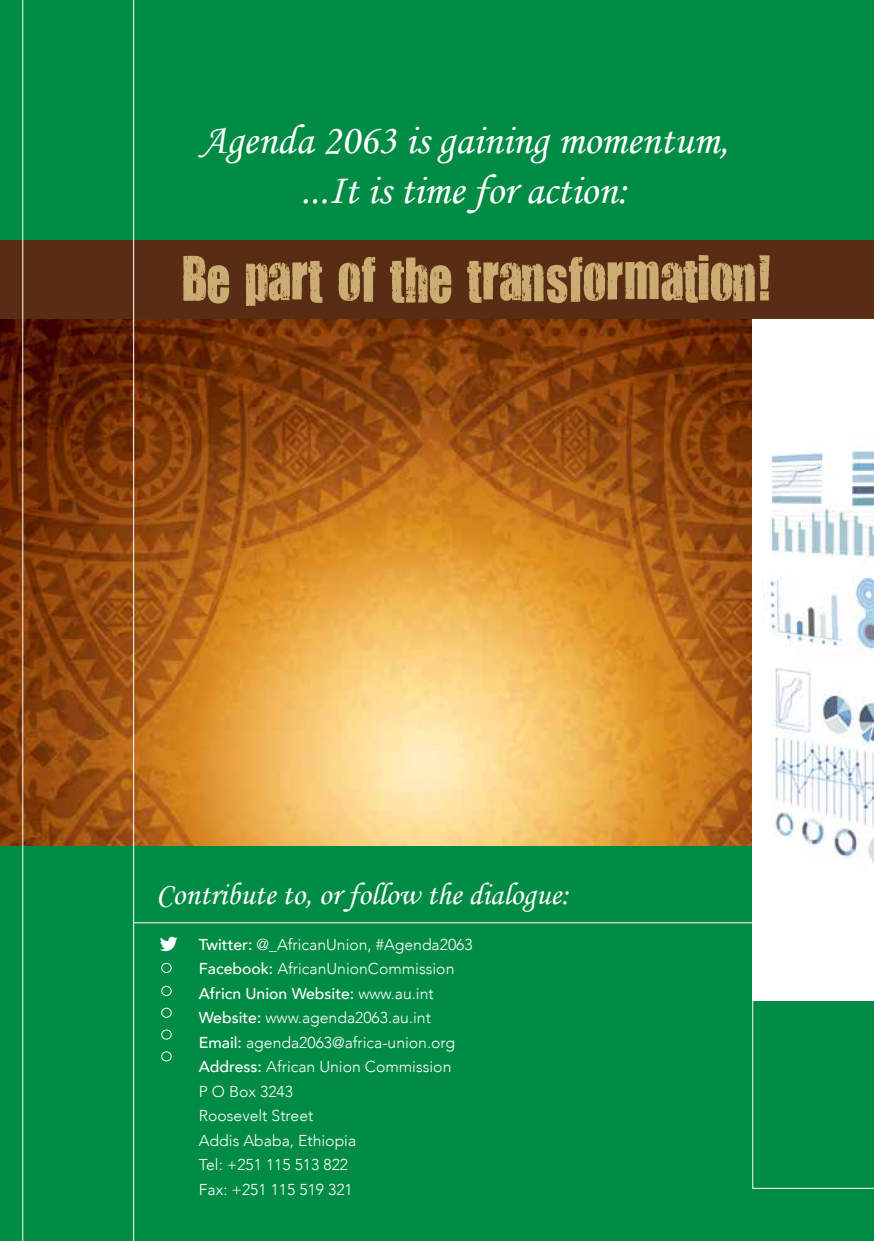
<style>
.page{position:relative;width:874px;height:1241px;background:#fff}
.page>*{position:absolute;margin:0;border:0;box-sizing:border-box;transform-origin:0 0}
.t1{font:52.5px "You Are Loved";color:#cbac72}
.t2{font:42px/50.4px "Monotype Corsiva";color:#fff;text-align:center}
.t3{font:31.5px "Monotype Corsiva";color:#fff}
.t4{font:300 15.75px/24.5px "Avenir";color:#fff}
.s1{font-weight:500}
</style>
<div class="page">
<img style="left:0;top:318px;width:752px;height:528px">
<div style="left:0;top:0;width:873px;height:318px;background:#008c44"></div>
<div style="left:0;top:846px;width:873px;height:394px;background:#008c44"></div>
<svg style="left:751px;top:837px;width:122px;height:351px"></svg>
<hr style="left:134px;top:922px;width:618px;height:1px;background:#fff">
<svg style="left:160px;top:936px;width:17px;height:14px"></svg>
<div style="left:161px;top:962px;width:10px;height:10px;border:1px solid #fff;border-radius:50%"></div>
<div style="left:161px;top:985px;width:10px;height:10px;border:1px solid #fff;border-radius:50%"></div>
<div style="left:161px;top:1007px;width:10px;height:10px;border:1px solid #fff;border-radius:50%"></div>
<div style="left:161px;top:1029px;width:10px;height:10px;border:1px solid #fff;border-radius:50%"></div>
<div style="left:161px;top:1051px;width:10px;height:10px;border:1px solid #fff;border-radius:50%"></div>
<img style="left:752px;top:318px;width:121px;height:682px">
<div style="left:0;top:240px;width:873px;height:78px;background:#592d13"></div>
<svg style="left:22px;top:0;width:112px;height:1240px"></svg>
<h2 class="t2" style="left:200px;top:115px;width:529px">Agenda 2063 is gaining momentum, ...It is time for action:</h2>
<h1 class="t1" style="left:181px;top:243px;width:591px">Be part of the transformation!</h1>
<h3 class="t3" style="left:156px;top:875px;width:414px">Contribute to, or follow the dialogue:</h3>
<p class="t4" style="left:199px;top:931px;width:275px"><span class="s1">Twitter:</span> @_AfricanUnion, #Agenda2063<br><span class="s1">Facebook:</span> AfricanUnionCommission<br><span class="s1">Africn Union Website:</span> www.au.int<br><span class="s1">Website:</span> www.agenda2063.au.int<br><span class="s1">Email:</span> agenda2063@africa-union.org<br><span class="s1">Address:</span> African Union Commission<br>P O Box 3243<br>Roosevelt Street<br>Addis Ababa, Ethiopia<br>Tel: +251 115 513 822<br>Fax: +251 115 519 321</p>
</div>
